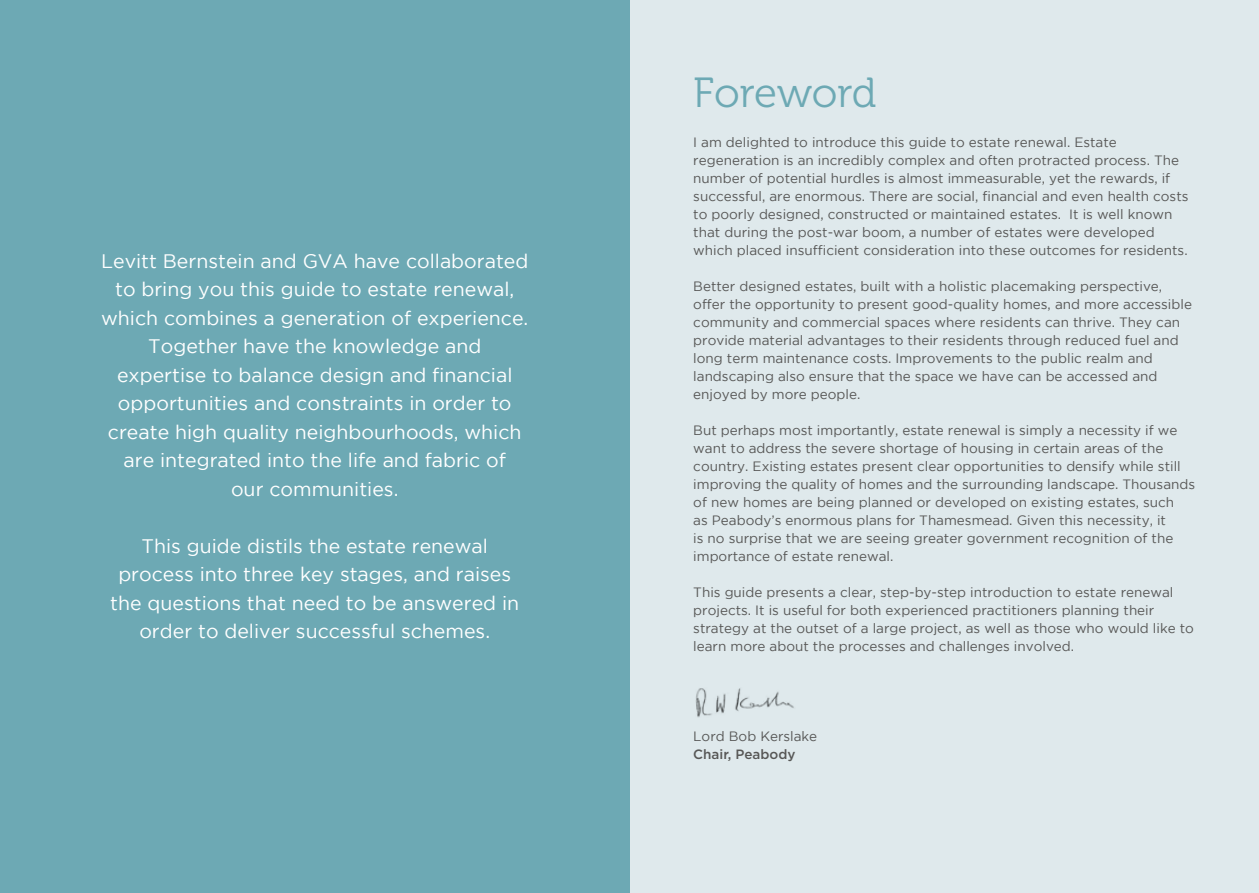
<style>
.page{position:relative;width:1259px;height:893px;background:#fff}
.page>*{position:absolute;margin:0;border:0;box-sizing:border-box;transform-origin:0 0}
.t1{font:42px "Museo 300";letter-spacing:-.005em;color:#6da9b4}
.t2{font:19.5px/28.5px "Gotham";color:#fff;text-align:center}
.t3{font:13.5px/18px "Gotham";color:#575756}
.t4{font:500 13.5px "Gotham";color:#575756}
</style>
<div class="page">
<div style="left:0;top:0;width:629px;height:893px;background:#6da9b4"></div>
<div style="left:630px;top:0;width:629px;height:893px;background:#dfe9ec"></div>
<img style="left:695px;top:688px;width:99px;height:30px">
<p class="t2" style="left:101px;top:246px;width:429px">Levitt Bernstein and GVA have collaborated to bring you this guide to estate renewal, which combines a generation of experience.<br>Together have the knowledge and expertise to balance design and financial opportunities and constraints in order to create high quality neighbourhoods, which are integrated into the life and fabric of<br>our communities.</p>
<h2 class="t2" style="left:110px;top:531px;width:410px">This guide distils the estate renewal process into three key stages, and raises the questions that need to be answered in order to deliver successful schemes.</h2>
<h1 class="t1" style="left:693px;top:70px;width:185px">Foreword</h1>
<p class="t3" style="left:693px;top:133px;width:497px">I am delighted to introduce this guide to estate renewal. Estate regeneration is an incredibly complex and often protracted process. The number of potential hurdles is almost immeasurable, yet the rewards, if successful, are enormous. There are social, financial and even health costs to poorly designed, constructed or maintained estates. It is well known that during the post-war boom, a number of estates were developed which placed insufficient consideration into these outcomes for residents.</p>
<p class="t3" style="left:693px;top:277px;width:500px">Better designed estates, built with a holistic placemaking perspective, offer the opportunity to present good-quality homes, and more accessible community and commercial spaces where residents can thrive. They can provide material advantages to their residents through reduced fuel and long term maintenance costs. Improvements to the public realm and landscaping also ensure that the space we have can be accessed and enjoyed by more people.</p>
<p class="t3" style="left:693px;top:421px;width:503px">But perhaps most importantly, estate renewal is simply a necessity if we want to address the severe shortage of housing in certain areas of the country. Existing estates present clear opportunities to densify while still improving the quality of homes and the surrounding landscape. Thousands of new homes are being planned or developed on existing estates, such<br>as Peabody’s enormous plans for Thamesmead. Given this necessity, it<br>is no surprise that we are seeing greater government recognition of the importance of estate renewal.</p>
<p class="t3" style="left:693px;top:582px;width:502px">This guide presents a clear, step-by-step introduction to estate renewal projects. It is useful for both experienced practitioners planning their strategy at the outset of a large project, as well as those who would like to learn more about the processes and challenges involved.</p>
<p class="t3" style="left:693px;top:726px;width:125px">Lord Bob Kerslake</p>
<p class="t4" style="left:693px;top:745px;width:104px">Chair, Peabody</p>
</div>
